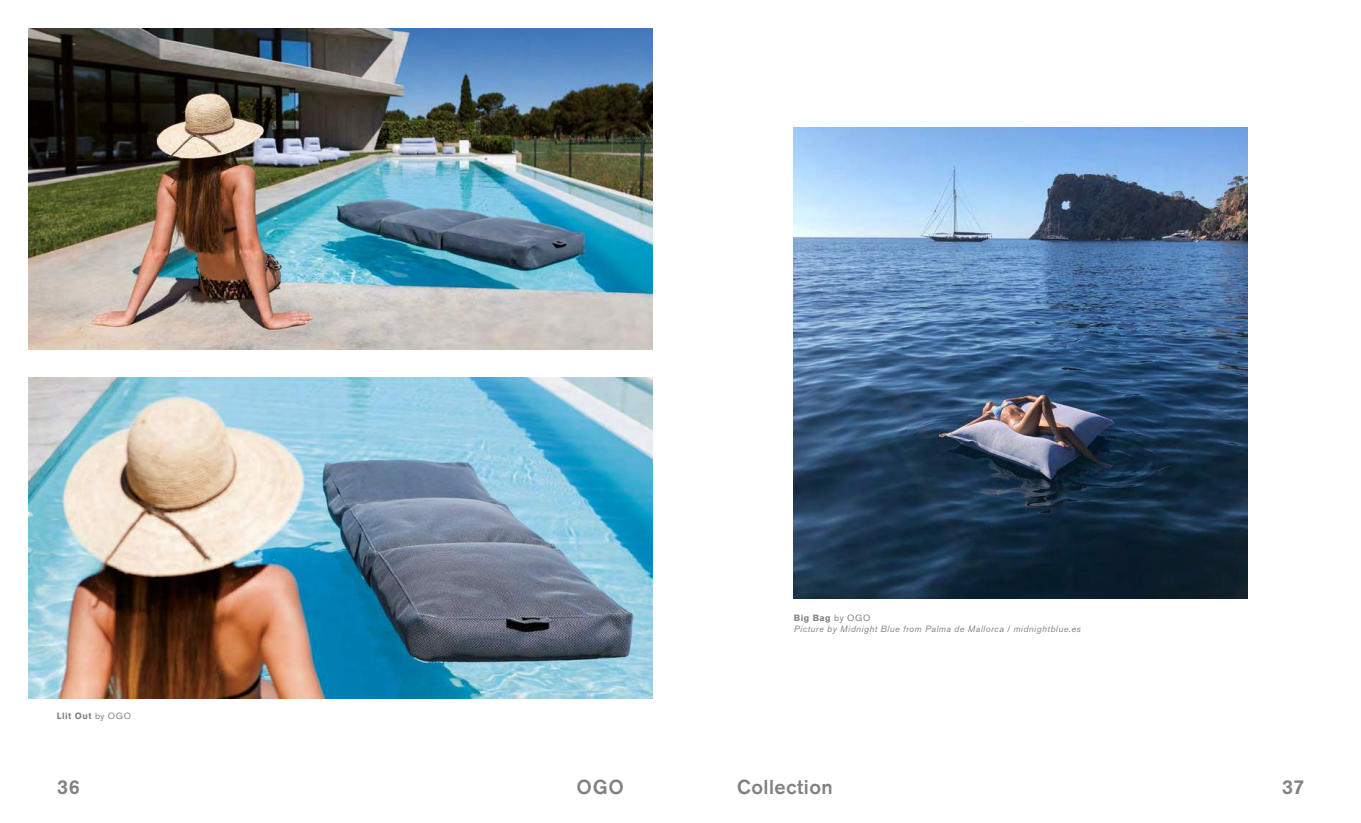
<style>
.page{position:relative;width:1361px;height:823px;background:#fff}
.page>*{position:absolute;margin:0;border:0;box-sizing:border-box;transform-origin:0 0}
.t1{font:500 20px "Akzidenz Grotesk Std";letter-spacing:.025em;color:#818282}
.t2{font:italic 9px/10.8px "Akzidenz Grotesk Std";letter-spacing:.05em;color:#818282}
.t3{font:700 9px "Akzidenz Grotesk Std";letter-spacing:.05em;color:#818282}
.s1{font-weight:400}
.s2{font-weight:700;font-style:normal}
.s3{font-style:normal}
</style>
<div class="page">
<img style="left:28px;top:28px;width:624px;height:321px">
<img style="left:28px;top:377px;width:624px;height:320px">
<img style="left:794px;top:128px;width:453px;height:470px">
<p class="t3" style="left:57px;top:710px;width:76px">Llit Out <span class="s1">by OGO</span></p>
<p class="t2" style="left:794px;top:611px;width:288px"><span class="s2">Big Bag</span> <span class="s3">by OGO<br></span>Picture by Midnight Blue from Palma de Mallorca / midnightblue.es</p>
<h1 class="t1" style="left:57px;top:774px;width:25px">36</h1>
<h1 class="t1" style="left:576px;top:774px;width:49px">OGO</h1>
<h1 class="t1" style="left:737px;top:774px;width:97px">Collection</h1>
<h1 class="t1" style="left:1281px;top:774px;width:24px">37</h1>
</div>
